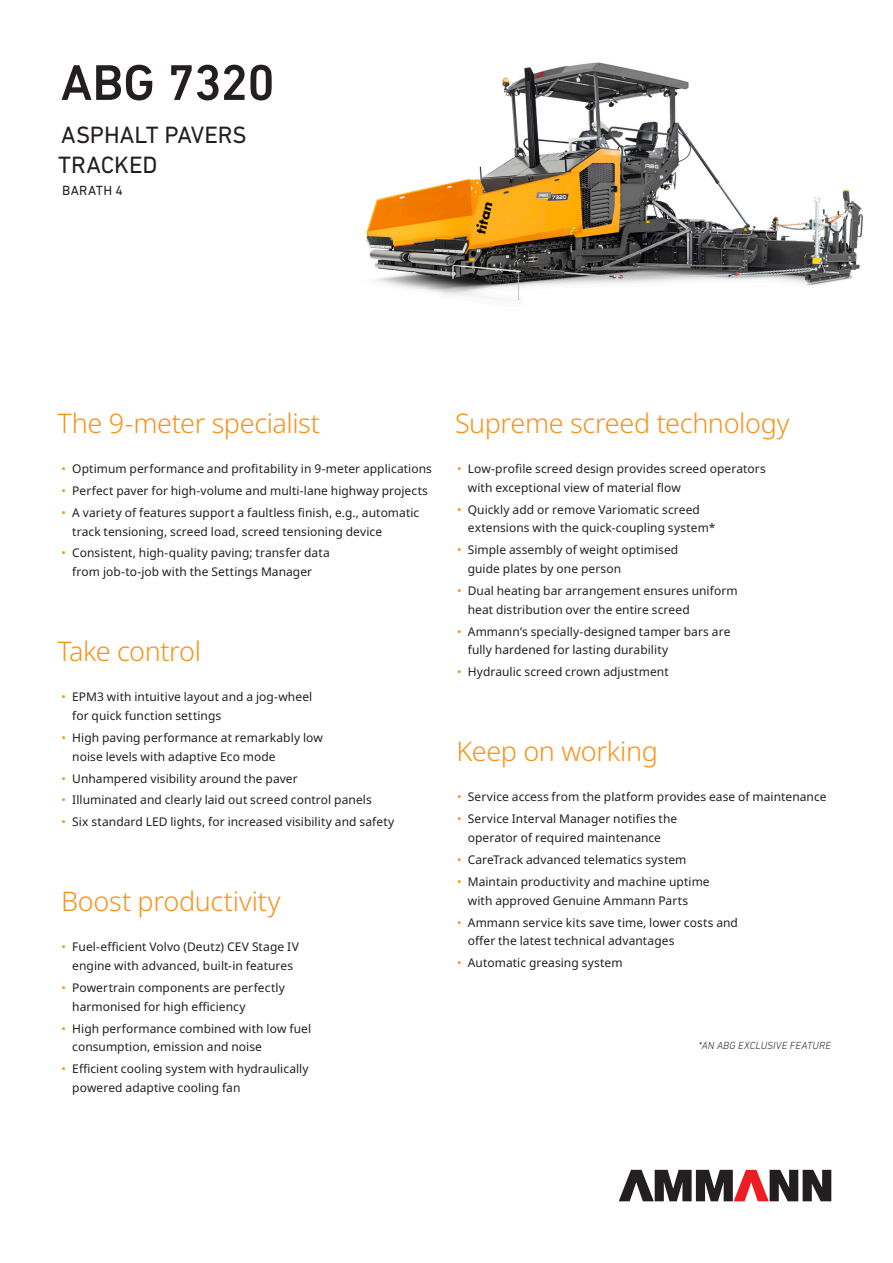
<style>
.page{position:relative;width:893px;height:1263px;background:#fff}
.page>*{position:absolute;margin:0;border:0;box-sizing:border-box;transform-origin:0 0}
.Headline_Title{font:500 51px "DIN Next LT Pro";letter-spacing:-.025em;color:#231f20}
.Features{font:300 27px "Noto Sans";letter-spacing:-.015em;color:#f7931d}
.Headline_Sub-Title{font:24px/30px "DIN Next LT Pro";letter-spacing:-.005em;color:#231f20}
.Headline_Classifier{font:13.5px "DIN Next LT Pro";letter-spacing:.025em;color:#231f20}
.t1{font:12px/18.8px "Noto Sans";letter-spacing:.005em;color:#231f20}
.Table_Note{font:italic 300 10.5px "DIN Next LT Pro";letter-spacing:.015em;color:#231f20}
.s1{color:#f7931d}
</style>
<div class="page">
<svg style="left:619px;top:1170px;width:212px;height:31px"></svg>
<img style="left:366px;top:62px;width:497px;height:239px">
<p class="Headline_Title" style="left:61px;top:53px;width:216px">ABG 7320</p>
<p class="Headline_Sub-Title" style="left:58px;top:119px;width:190px">ASPHALT PAVERS<br>TRACKED</p>
<p class="Headline_Classifier" style="left:62px;top:183px;width:62px">BARATH 4</p>
<p class="Features" style="left:58px;top:404px;width:264px">The 9-meter specialist</p>
<p class="t1" style="left:62px;top:459px;width:372px"><span class="s1">•</span> Optimum performance and profitability in 9-meter applications</p>
<p class="t1" style="left:62px;top:481px;width:368px"><span class="s1">•</span> Perfect paver for high-volume and multi-lane highway projects</p>
<p class="t1" style="left:72px;top:503px;width:349px;text-indent:-11px"><span class="s1">•</span> A variety of features support a faultless finish, e.g., automatic track tensioning, screed load, screed tensioning device</p>
<p class="t1" style="left:62px;top:544px;width:270px;text-align:center"><span class="s1">•</span> Consistent, high-quality paving; transfer data from job-to-job with the Settings Manager</p>
<p class="Features" style="left:58px;top:632px;width:145px">Take control</p>
<p class="t1" style="left:72px;top:688px;width:242px;text-indent:-11px"><span class="s1">•</span> EPM3 with intuitive layout and a jog‑wheel for quick function settings</p>
<p class="t1" style="left:72px;top:728px;width:252px;text-indent:-11px"><span class="s1">•</span> High paving performance at remarkably low noise levels with adaptive Eco mode</p>
<p class="t1" style="left:62px;top:769px;width:238px"><span class="s1">•</span> Unhampered visibility around the paver</p>
<p class="t1" style="left:62px;top:791px;width:312px"><span class="s1">•</span> Illuminated and clearly laid out screed control panels</p>
<p class="t1" style="left:62px;top:813px;width:334px"><span class="s1">•</span> Six standard LED lights, for increased visibility and safety</p>
<p class="Features" style="left:61px;top:882px;width:221px">Boost productivity</p>
<p class="t1" style="left:62px;top:938px;width:239px;text-align:center"><span class="s1">•</span> Fuel-efficient Volvo (Deutz) CEV Stage IV engine with advanced, built-in features</p>
<p class="t1" style="left:72px;top:978px;width:214px;text-indent:-11px"><span class="s1">•</span> Powertrain components are perfectly harmonised for high efficiency</p>
<p class="t1" style="left:72px;top:1019px;width:240px;text-indent:-11px"><span class="s1">•</span> High performance combined with low fuel consumption, emission and noise</p>
<p class="t1" style="left:72px;top:1060px;width:238px;text-indent:-11px"><span class="s1">•</span> Efficient cooling system with hydraulically powered adaptive cooling fan</p>
<p class="Features" style="left:455px;top:404px;width:336px">Supreme screed technology</p>
<p class="t1" style="left:468px;top:459px;width:300px;text-indent:-11px"><span class="s1">•</span> Low-profile screed design provides screed operators with exceptional view of material flow</p>
<p class="t1" style="left:468px;top:500px;width:249px;text-indent:-11px"><span class="s1">•</span> Quickly add or remove Variomatic screed extensions with the quick-coupling system*</p>
<p class="t1" style="left:468px;top:541px;width:212px;text-indent:-11px"><span class="s1">•</span> Simple assembly of weight optimised guide plates by one person</p>
<p class="t1" style="left:468px;top:581px;width:271px;text-indent:-11px"><span class="s1">•</span> Dual heating bar arrangement ensures uniform heat distribution over the entire screed</p>
<p class="t1" style="left:468px;top:622px;width:264px;text-indent:-11px"><span class="s1">•</span> Ammann’s specially-designed tamper bars are fully hardened for lasting durability</p>
<p class="t1" style="left:457px;top:663px;width:213px"><span class="s1">•</span> Hydraulic screed crown adjustment</p>
<p class="Features" style="left:457px;top:732px;width:203px">Keep on working</p>
<p class="t1" style="left:457px;top:788px;width:371px"><span class="s1">•</span> Service access from the platform provides ease of maintenance</p>
<p class="t1" style="left:457px;top:810px;width:222px;text-align:center"><span class="s1">•</span> Service Interval Manager notifies the operator of required maintenance</p>
<p class="t1" style="left:457px;top:850px;width:231px"><span class="s1">•</span> CareTrack advanced telematics system</p>
<p class="t1" style="left:468px;top:872px;width:243px;text-indent:-11px"><span class="s1">•</span> Maintain productivity and machine uptime with approved Genuine Ammann Parts</p>
<p class="t1" style="left:468px;top:913px;width:272px;text-indent:-11px"><span class="s1">•</span> Ammann service kits save time, lower costs and offer the latest technical advantages</p>
<p class="t1" style="left:457px;top:954px;width:167px"><span class="s1">•</span> Automatic greasing system</p>
<p class="Table_Note" style="left:698px;top:1040px;width:134px">*AN ABG EXCLUSIVE FEATURE</p>
</div>
